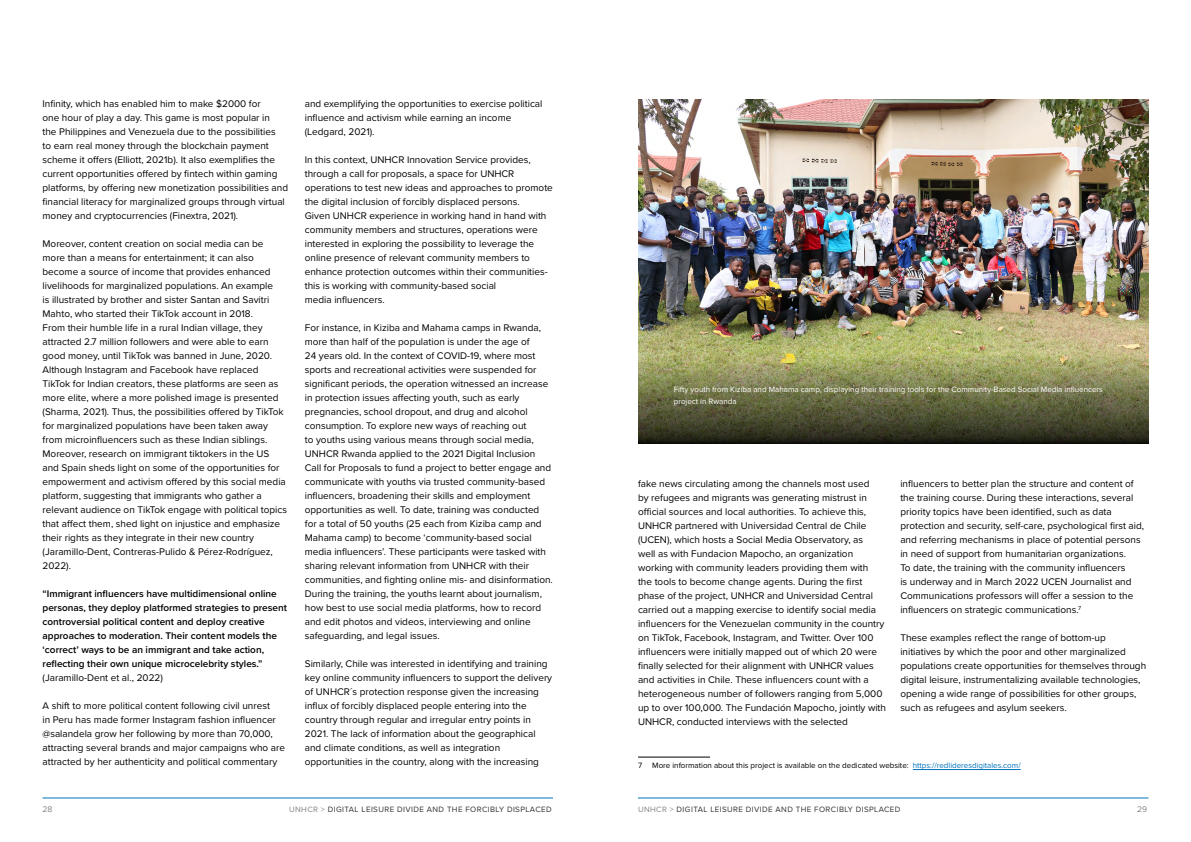
<style>
.page{position:relative;width:1191px;height:842px;background:#fff}
.page>*{position:absolute;margin:0;border:0;box-sizing:border-box;transform-origin:0 0}
.Body_Copy{font:10px/14px "Proxima Nova";color:#000}
.Quotes{font:600 10px/14px "Proxima Nova";color:#000}
.t1{font:8.5px "Proxima Nova";color:#808285}
.Footnote{font:8px/11.2px "Proxima Nova";color:#fff}
.t2{font:8px "Proxima Nova";letter-spacing:.05em;color:#333}
.Footnote-2{font:8px "Proxima Nova";color:#000}
.s1{font-weight:400}
.s2{color:#0072bc}
.s3{color:#808285}
</style>
<div class="page">
<hr style="left:43px;top:798px;width:510px;height:1px;background:#0072bc">
<hr style="left:638px;top:798px;width:510px;height:1px;background:#0072bc">
<hr style="left:638px;top:756px;width:72px;height:1px;background:#000">
<hr style="left:912px;top:769px;width:108px;height:1px;background:#0072bc">
<img style="left:638px;top:99px;width:510px;height:253px">
<svg style="left:638px;top:352px;width:510px;height:92px;background:#6b6d45"></svg>
<p class="Body_Copy" style="left:43px;top:96px;width:247px">Infinity, which has enabled him to make $2000 for<br>one hour of play a day. This game is most popular in<br>the Philippines and Venezuela due to the possibilities<br>to earn real money through the blockchain payment scheme it offers (Elliott, 2021b). It also exemplifies the current opportunities offered by fintech within gaming platforms, by offering new monetization possibilities and financial literacy for marginalized groups through virtual money and cryptocurrencies (Finextra, 2021).</p>
<p class="Body_Copy" style="left:43px;top:236px;width:246px">Moreover, content creation on social media can be more than a means for entertainment; it can also become a source of income that provides enhanced livelihoods for marginalized populations. An example<br>is illustrated by brother and sister Santan and Savitri Mahto, who started their TikTok account in 2018.<br>From their humble life in a rural Indian village, they attracted 2.7 million followers and were able to earn good money, until TikTok was banned in June, 2020.<br>Although Instagram and Facebook have replaced TikTok for Indian creators, these platforms are seen as more elite, where a more polished image is presented (Sharma, 2021). Thus, the possibilities offered by TikTok for marginalized populations have been taken away from microinfluencers such as these Indian siblings.<br>Moreover, research on immigrant tiktokers in the US and Spain sheds light on some of the opportunities for empowerment and activism offered by this social media platform, suggesting that immigrants who gather a relevant audience on TikTok engage with political topics that affect them, shed light on injustice and emphasize their rights as they integrate in their new country (Jaramillo-Dent, Contreras-Pulido &amp; Pérez-Rodríguez, 2022).</p>
<p class="Quotes" style="left:43px;top:586px;width:246px">“Immigrant influencers have multidimensional online personas, they deploy platformed strategies to present controversial political content and deploy creative approaches to moderation. Their content models the ‘correct’ ways to be an immigrant and take action, reflecting their own unique microcelebrity styles.” <span class="s1">(Jaramillo-Dent et al., 2022)</span></p>
<p class="Body_Copy" style="left:43px;top:698px;width:244px">A shift to more political content following civil unrest<br>in Peru has made former Instagram fashion influencer @salandela grow her following by more than 70,000, attracting several brands and major campaigns who are attracted by her authenticity and political commentary</p>
<p class="Body_Copy" style="left:305px;top:96px;width:239px">and exemplifying the opportunities to exercise political influence and activism while earning an income (Ledgard, 2021).</p>
<p class="Body_Copy" style="left:305px;top:152px;width:250px">In this context, UNHCR Innovation Service provides, through a call for proposals, a space for UNHCR operations to test new ideas and approaches to promote the digital inclusion of forcibly displaced persons.<br>Given UNHCR experience in working hand in hand with community members and structures, operations were interested in exploring the possibility to leverage the online presence of relevant community members to enhance protection outcomes within their communities&shy;this is working with community-based social<br>media influencers.</p>
<p class="Body_Copy" style="left:305px;top:320px;width:250px">For instance, in Kiziba and Mahama camps in Rwanda, more than half of the population is under the age of<br>24 years old. In the context of COVID-19, where most sports and recreational activities were suspended for significant periods, the operation witnessed an increase in protection issues affecting youth, such as early pregnancies, school dropout, and drug and alcohol consumption. To explore new ways of reaching out<br>to youths using various means through social media, UNHCR Rwanda applied to the 2021 Digital Inclusion Call for Proposals to fund a project to better engage and communicate with youths via trusted community-based influencers, broadening their skills and employment opportunities as well. To date, training was conducted for a total of 50 youths (25 each from Kiziba camp and Mahama camp) to become ‘community-based social media influencers’. These participants were tasked with sharing relevant information from UNHCR with their communities, and fighting online mis- and disinformation.<br>During the training, the youths learnt about journalism, how best to use social media platforms, how to record and edit photos and videos, interviewing and online safeguarding, and legal issues.</p>
<p class="Body_Copy" style="left:305px;top:656px;width:249px">Similarly, Chile was interested in identifying and training key online community influencers to support the delivery of UNHCR ́s protection response given the increasing influx of forcibly displaced people entering into the country through regular and irregular entry points in 2021. The lack of information about the geographical and climate conditions, as well as integration opportunities in the country, along with the increasing</p>
<p class="Footnote" style="left:674px;top:384px;width:431px">Fifty youth from Kiziba and Mahama camp, displaying their training tools for the Community-Based Social Media influencers project in Rwanda</p>
<p class="Body_Copy" style="left:638px;top:476px;width:249px">fake news circulating among the channels most used<br>by refugees and migrants was generating mistrust in official sources and local authorities. To achieve this, UNHCR partnered with Universidad Central de Chile (UCEN), which hosts a Social Media Observatory, as<br>well as with Fundacion Mapocho, an organization working with community leaders providing them with<br>the tools to become change agents. During the first phase of the project, UNHCR and Universidad Central carried out a mapping exercise to identify social media influencers for the Venezuelan community in the country on TikTok, Facebook, Instagram, and Twitter. Over 100 influencers were initially mapped out of which 20 were finally selected for their alignment with UNHCR values and activities in Chile. These influencers count with a heterogeneous number of followers ranging from 5,000 up to over 100,000. The Fundación Mapocho, jointly with UNHCR, conducted interviews with the selected</p>
<p class="Footnote-2" style="left:638px;top:760px;width:6px">7</p>
<p class="Footnote-2" style="left:652px;top:760px;width:370px">More information about this project is available on the dedicated website: <span class="s2">https://redlideresdigitales.com/</span></p>
<p class="Body_Copy" style="left:900px;top:476px;width:245px">influencers to better plan the structure and content of the training course. During these interactions, several priority topics have been identified, such as data protection and security, self-care, psychological first aid, and referring mechanisms in place of potential persons in need of support from humanitarian organizations.<br>To date, the training with the community influencers<br>is underway and in March 2022 UCEN Journalist and Communications professors will offer a session to the influencers on strategic communications.<sup>7</sup></p>
<p class="Body_Copy" style="left:900px;top:630px;width:247px">These examples reflect the range of bottom-up initiatives by which the poor and other marginalized populations create opportunities for themselves through digital leisure, instrumentalizing available technologies, opening a wide range of possibilities for other groups, such as refugees and asylum seekers.</p>
<p class="t1" style="left:43px;top:803px;width:11px">28</p>
<p class="t2" style="left:289px;top:804px;width:264px"><span class="s3">UNHCR &gt;</span> DIGITAL LEISURE DIVIDE AND THE FORCIBLY DISPLACED</p>
<p class="t2" style="left:638px;top:804px;width:264px"><span class="s3">UNHCR &gt;</span> DIGITAL LEISURE DIVIDE AND THE FORCIBLY DISPLACED</p>
<p class="t1" style="left:1137px;top:803px;width:12px">29</p>
</div>
